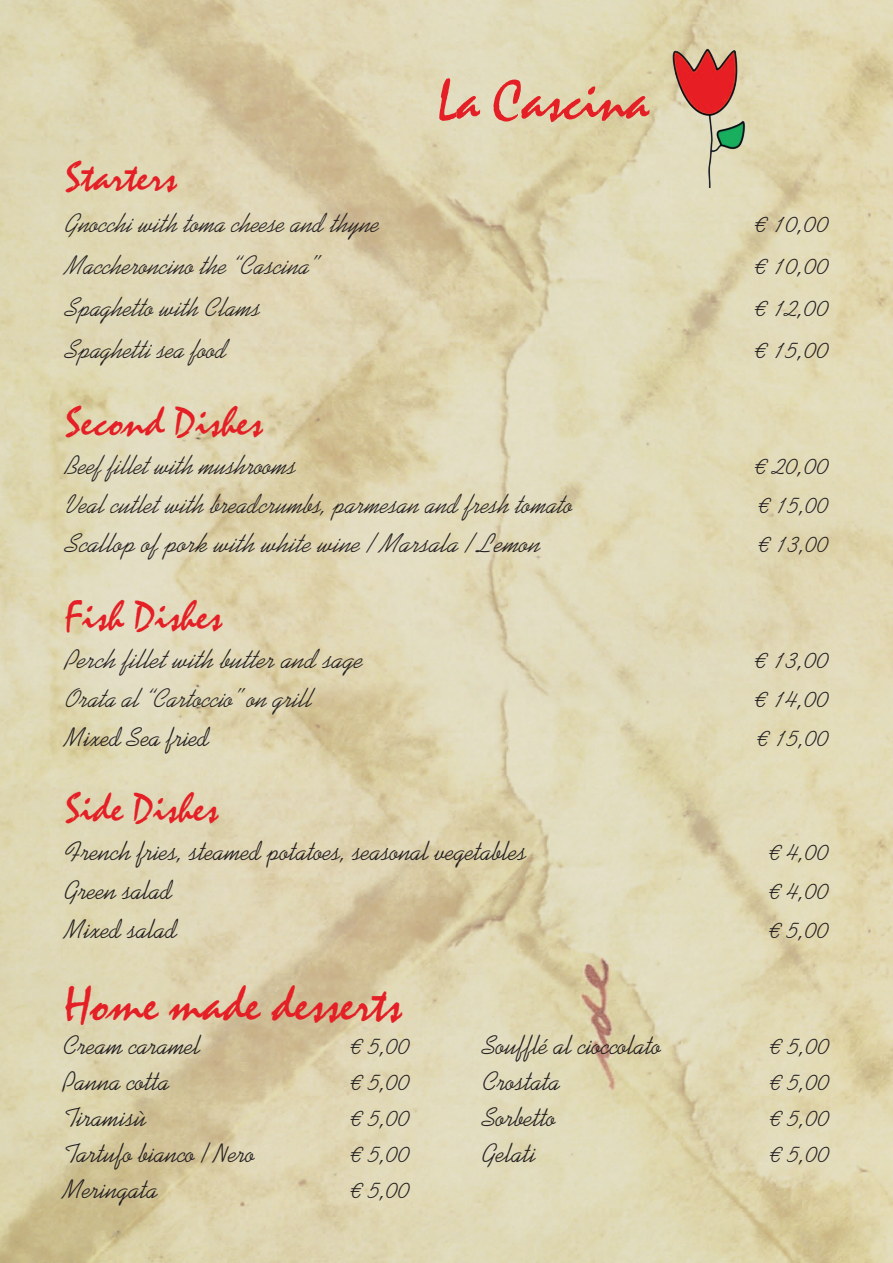
<style>
.page{position:relative;width:893px;height:1263px;background:#fff}
.page>*{position:absolute;margin:0;border:0;box-sizing:border-box;transform-origin:0 0}
.t1{font:57px "Mistral";color:#e41f25}
.t2{font:49.5px "Mistral";color:#e41f25}
.t3{font:40.8px "Mistral";color:#e41f25}
.t4{font:40.5px "Mistral";color:#e41f25}
.t5{font:27px "Kaufmann";color:#231f20}
.t6{font:italic 27px "Kaufmann";letter-spacing:.015em;color:#231f20;scale:.93 1}
.t7{font:italic 27px "Kaufmann";letter-spacing:.015em;color:#231f20}
</style>
<div class="page">
<img style="left:0;top:0;width:893px;height:1263px">
<img style="left:669px;top:44px;width:79px;height:143px">
<h1 class="t1" style="left:438px;top:67px;width:212px">La Cascina</h1>
<h3 class="t3" style="left:65px;top:153px;width:113px">Starters</h3>
<p class="t6" style="left:65px;top:207px;width:344px">Gnocchiwith toma cheeseand thyne</p>
<p class="t5" style="left:755px;top:207px;width:76px">€ 10,00</p>
<p class="t6" style="left:65px;top:249px;width:272px">Maccheroncinothe“Cascina”</p>
<p class="t5" style="left:755px;top:249px;width:76px">€ 10,00</p>
<p class="t6" style="left:65px;top:291px;width:217px">Sp ag hettowith Clams</p>
<p class="t5" style="left:755px;top:291px;width:76px">€ 12,00</p>
<p class="t6" style="left:65px;top:333px;width:180px">Spaghettisea food</p>
<p class="t5" style="left:755px;top:333px;width:76px">€ 15,00</p>
<h3 class="t3" style="left:65px;top:398px;width:199px">Second Dishes</h3>
<p class="t6" style="left:65px;top:449px;width:255px">Beef filletwith mushrooms</p>
<p class="t5" style="left:755px;top:449px;width:76px">€ 20,00</p>
<p class="t6" style="left:65px;top:488px;width:552px">Vealcutletwith breadcrumbs, parmesan and fresh tomato</p>
<p class="t5" style="left:759px;top:488px;width:72px">€ 15,00</p>
<p class="t7" style="left:65px;top:527px;width:482px">Scallop of pork with whitewine/ Marsala / Lemon</p>
<p class="t5" style="left:759px;top:527px;width:72px">€ 13,00</p>
<h3 class="t3" style="left:65px;top:592px;width:158px">Fish Dishes</h3>
<p class="t7" style="left:65px;top:644px;width:304px">Perch filletwith butterand sage</p>
<p class="t5" style="left:755px;top:644px;width:76px">€ 13,00</p>
<p class="t6" style="left:65px;top:683px;width:272px">Orata al“Cartoccio” on grill</p>
<p class="t5" style="left:755px;top:683px;width:76px">€ 14,00</p>
<p class="t5" style="left:65px;top:722px;width:146px">Mixed Sea fried</p>
<p class="t5" style="left:757px;top:722px;width:73px">€ 15,00</p>
<h3 class="t4" style="left:65px;top:784px;width:154px">Side Dishes</h3>
<p class="t5" style="left:65px;top:836px;width:463px">French fries, steamed potatoes, seasonal vegetables</p>
<p class="t5" style="left:769px;top:836px;width:61px">€ 4,00</p>
<p class="t5" style="left:65px;top:875px;width:109px">Green salad</p>
<p class="t5" style="left:769px;top:875px;width:61px">€ 4,00</p>
<p class="t5" style="left:65px;top:914px;width:114px">Mixed salad</p>
<p class="t5" style="left:769px;top:914px;width:61px">€ 5,00</p>
<h2 class="t2" style="left:65px;top:976px;width:338px">Home made desserts</h2>
<p class="t5" style="left:64px;top:1030px;width:138px">Cream caramel</p>
<p class="t5" style="left:350px;top:1030px;width:61px">€ 5,00</p>
<p class="t5" style="left:64px;top:1066px;width:107px">Panna cotta</p>
<p class="t5" style="left:350px;top:1066px;width:61px">€ 5,00</p>
<p class="t5" style="left:64px;top:1102px;width:84px">Tiramisù</p>
<p class="t5" style="left:350px;top:1102px;width:61px">€ 5,00</p>
<p class="t5" style="left:64px;top:1138px;width:193px">Tartufo bianco / Nero</p>
<p class="t5" style="left:350px;top:1138px;width:61px">€ 5,00</p>
<p class="t5" style="left:64px;top:1174px;width:96px">Meringata</p>
<p class="t5" style="left:350px;top:1174px;width:61px">€ 5,00</p>
<p class="t5" style="left:483px;top:1030px;width:180px">Soufflé al cioccolato</p>
<p class="t5" style="left:770px;top:1030px;width:61px">€ 5,00</p>
<p class="t5" style="left:483px;top:1066px;width:79px">Crostata</p>
<p class="t5" style="left:770px;top:1066px;width:61px">€ 5,00</p>
<p class="t5" style="left:483px;top:1102px;width:74px">Sorbetto</p>
<p class="t5" style="left:770px;top:1102px;width:61px">€ 5,00</p>
<p class="t5" style="left:483px;top:1138px;width:54px">Gelati</p>
<p class="t5" style="left:770px;top:1138px;width:61px">€ 5,00</p>
</div>
